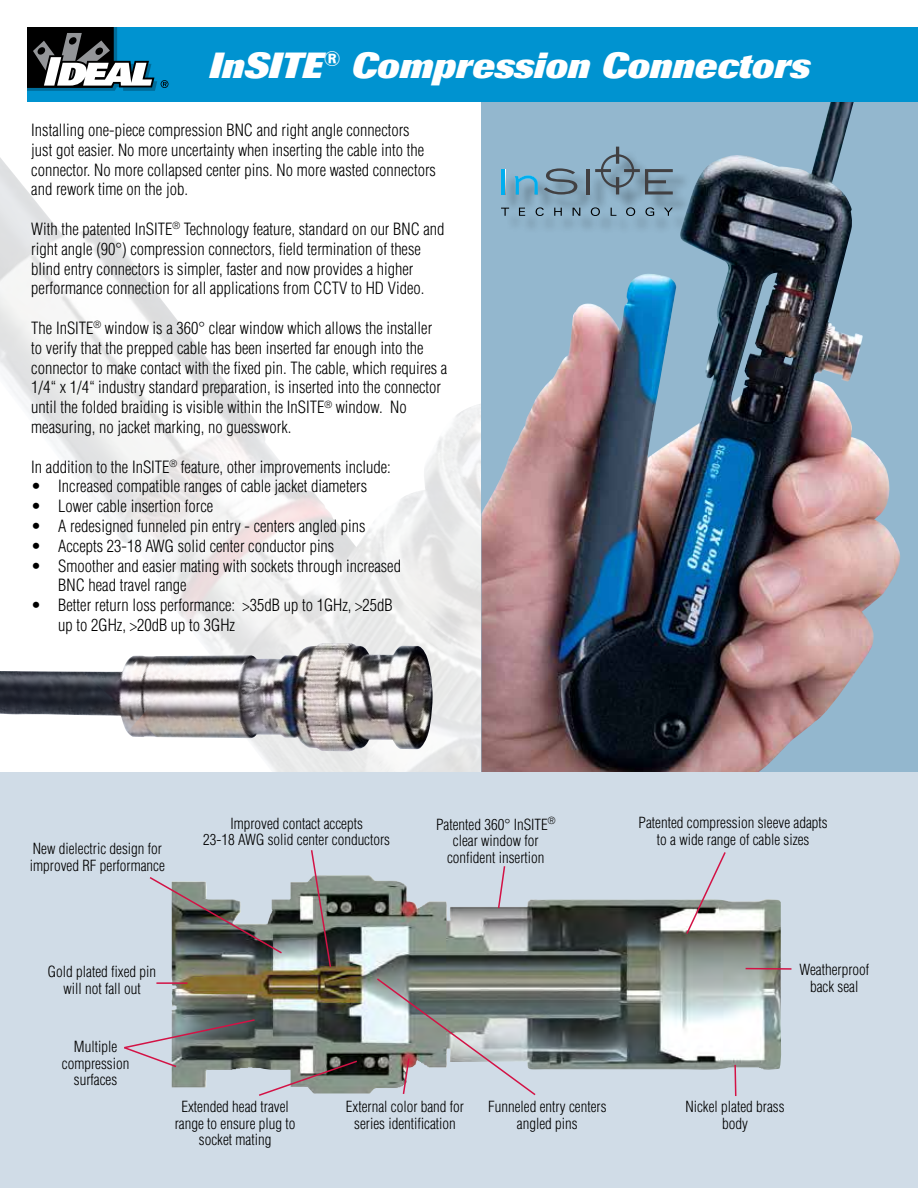
<style>
.page{position:relative;width:918px;height:1188px;background:#fff}
.page>*{position:absolute;margin:0;border:0;box-sizing:border-box;transform-origin:0 0}
.t1{font:italic 800 36px "Imago";color:#fff}
.t2{font:300 condensed 16.5px/19.8px "Helvetica";color:#000}
.t3{font:300 condensed 15px/16.5px "Helvetica";color:#000;text-align:center}
</style>
<div class="page">
<img style="left:0;top:101px;width:482px;height:671px">
<div style="left:482px;top:94px;width:436px;height:696px;background:#93b7ce"></div>
<img style="left:482px;top:101px;width:419px;height:671px">
<div style="left:0;top:772px;width:918px;height:416px;background:#d0dce7"></div>
<div style="left:27px;top:27px;width:891px;height:74px;background:#0093d0"></div>
<svg style="left:27px;top:27px;width:141px;height:64px"></svg>
<div style="left:504px;top:149px;width:187px;height:85px;background:#000;opacity:.4"></div>
<svg style="left:501px;top:208px;width:8px;height:8px"></svg>
<svg style="left:519px;top:208px;width:6px;height:8px"></svg>
<svg style="left:536px;top:207px;width:8px;height:9px"></svg>
<svg style="left:554px;top:208px;width:8px;height:8px"></svg>
<svg style="left:573px;top:208px;width:7px;height:8px"></svg>
<svg style="left:591px;top:207px;width:9px;height:9px"></svg>
<svg style="left:611px;top:208px;width:5px;height:8px"></svg>
<svg style="left:626px;top:207px;width:9px;height:9px"></svg>
<svg style="left:645px;top:207px;width:9px;height:9px"></svg>
<svg style="left:664px;top:208px;width:9px;height:8px"></svg>
<svg style="left:544px;top:168px;width:33px;height:27px"></svg>
<hr style="left:587px;top:169px;width:3px;height:26px;background:#414042">
<svg style="left:595px;top:147px;width:78px;height:47px"></svg>
<hr style="left:502px;top:169px;width:3px;height:25px;background:#00aeef">
<svg style="left:515px;top:175px;width:23px;height:19px"></svg>
<img style="left:0;top:643px;width:433px;height:108px">
<img style="left:172px;top:875px;width:609px;height:219px">
<svg style="left:149px;top:876px;width:135px;height:79px"></svg>
<svg style="left:310px;top:850px;width:22px;height:119px"></svg>
<hr style="left:156px;top:982px;width:31px;height:2px;background:#d31245">
<svg style="left:124px;top:1018px;width:235px;height:78px"></svg>
<svg style="left:497px;top:866px;width:9px;height:44px"></svg>
<svg style="left:685px;top:852px;width:42px;height:84px"></svg>
<hr style="left:746px;top:968px;width:45px;height:2px;background:#d31245">
<svg style="left:734px;top:1063px;width:3px;height:33px"></svg>
<svg style="left:375px;top:977px;width:162px;height:119px"></svg>
<h1 class="t1" style="left:209px;top:45px;width:602px">InSITE<sup>®</sup> Compression Connectors</h1>
<p class="t2" style="left:31px;top:120px;width:406px">Installing one-piece compression BNC and right angle connectors<br>just got easier. No more uncertainty when inserting the cable into the connector. No more collapsed center pins. No more wasted connectors and rework time on the job.</p>
<p class="t2" style="left:31px;top:219px;width:415px">With the patented InSITE<sup>®</sup> Technology feature, standard on our BNC and right angle (90°) compression connectors, field termination of these blind entry connectors is simpler, faster and now provides a higher performance connection for all applications from CCTV to HD Video.</p>
<p class="t2" style="left:31px;top:318px;width:417px">The InSITE<sup>®</sup> window is a 360° clear window which allows the installer to verify that the prepped cable has been inserted far enough into the connector to make contact with the fixed pin. The cable, which requires a 1/4“ x 1/4“ industry standard preparation, is inserted into the connector until the folded braiding is visible within the InSITE<sup>®</sup> window. No measuring, no jacket marking, no guesswork.</p>
<p class="t2" style="left:31px;top:457px;width:361px">In addition to the InSITE<sup>®</sup> feature, other improvements include:</p>
<p class="t2" style="left:31px;top:476px;width:337px">• Increased compatible ranges of cable jacket diameters</p>
<p class="t2" style="left:31px;top:496px;width:183px">• Lower cable insertion force</p>
<p class="t2" style="left:31px;top:516px;width:336px">• A redesigned funneled pin entry - centers angled pins</p>
<p class="t2" style="left:31px;top:536px;width:305px">• Accepts 23-18 AWG solid center conductor pins</p>
<p class="t2" style="left:58px;top:556px;width:344px;text-indent:-27px">• Smoother and easier mating with sockets through increased<br>BNC head travel range</p>
<p class="t2" style="left:58px;top:595px;width:336px;text-indent:-27px">• Better return loss performance: &gt;35dB up to 1GHz, &gt;25dB up to 2GHz, &gt;20dB up to 3GHz</p>
<p class="t3" style="left:30px;top:840px;width:136px;text-align:left">New dielectric design for improved RF performance</p>
<p class="t3" style="left:203px;top:815px;width:188px">Improved contact accepts<br>23-18 AWG solid center conductors</p>
<p class="t3" style="left:436px;top:816px;width:121px">Patented 360° InSITE<sup>® </sup>clear window for confident insertion</p>
<p class="t3" style="left:639px;top:815px;width:191px">Patented compression sleeve adapts to a wide range of cable sizes</p>
<p class="t3" style="left:48px;top:964px;width:110px">Gold plated fixed pin will not fall out</p>
<p class="t3" style="left:62px;top:1038px;width:69px">Multiple compression surfaces</p>
<p class="t3" style="left:175px;top:1099px;width:122px">Extended head travel range to ensure plug to socket mating</p>
<p class="t3" style="left:799px;top:962px;width:71px">Weatherproof back seal</p>
<p class="t3" style="left:346px;top:1099px;width:120px">External color band for series identification</p>
<p class="t3" style="left:488px;top:1098px;width:120px">Funneled entry centers angled pins</p>
<p class="t3" style="left:685px;top:1099px;width:101px">Nickel plated brass body</p>
</div>
